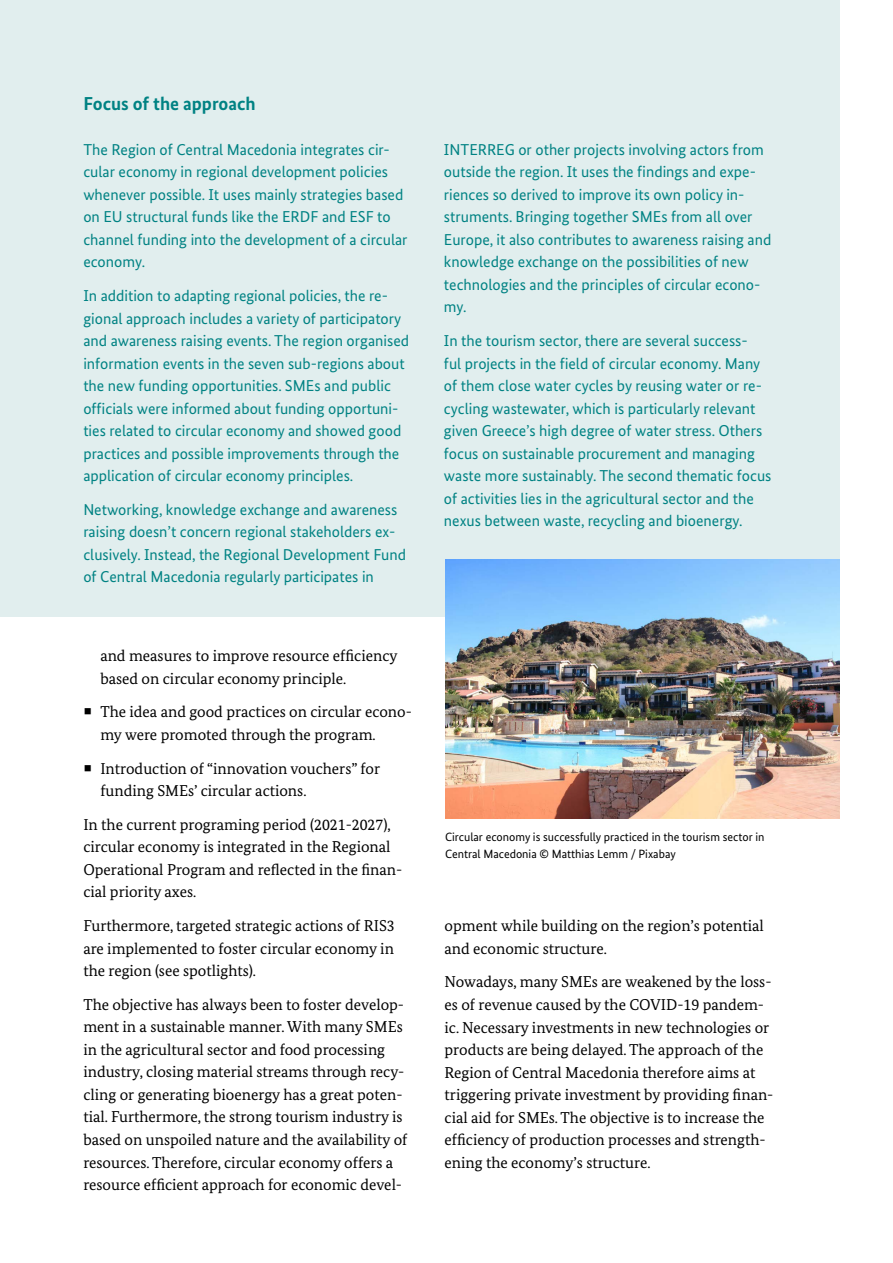
<style>
.page{position:relative;width:893px;height:1263px;background:#fff}
.page>*{position:absolute;margin:0;border:0;box-sizing:border-box;transform-origin:0 0}
.H2-Subhead_Kasten{font:700 18.75px "Bundes Sans";color:#008283}
.P-Copy_Kasten{font:15.75px/22.5px "Bundes Sans";color:#008283}
.P-Copy{font:15.75px/22.5px "Bundes Serif";color:#000}
.t1{font:12px/17.2px "Bundes Sans";color:#000}
</style>
<div class="page">
<div style="left:0;top:0;width:840px;height:616px;background:#e1eeee"></div>
<img style="left:445px;top:560px;width:395px;height:259px">
<h2 class="H2-Subhead_Kasten" style="left:83px;top:92px;width:174px">Focus of the approach</h2>
<p class="P-Copy_Kasten" style="left:83px;top:138px;width:326px">The Region of Central Macedonia integrates cir&shy;cular economy in regional development policies whenever possible. It uses mainly strategies based on EU structural funds like the ERDF and ESF to channel funding into the development of a circular economy.</p>
<p class="P-Copy_Kasten" style="left:83px;top:284px;width:327px">In addition to adapting regional policies, the re&shy;gional approach includes a variety of participatory and awareness raising events. The region organised information events in the seven sub-regions about the new funding opportunities. SMEs and public officials were informed about funding opportuni&shy;ties related to circular economy and showed good practices and possible improvements through the application of circular economy principles.</p>
<p class="P-Copy_Kasten" style="left:83px;top:498px;width:324px">Networking, knowledge exchange and awareness raising doesn’t concern regional stakeholders ex&shy;clusively. Instead, the Regional Development Fund of Central Macedonia regularly participates in</p>
<p class="P-Copy" style="left:100px;top:644px;width:299px">and measures to improve resource efficiency based on circular economy principle.</p>
<p class="P-Copy" style="left:100px;top:700px;width:313px">The idea and good practices on circular econo&shy;my were promoted through the program.</p>
<p class="P-Copy" style="left:100px;top:757px;width:281px">Introduction of “innovation vouchers” for funding SMEs’ circular actions.</p>
<p class="P-Copy" style="left:83px;top:813px;width:320px">In the current programing period (2021-2027), circular economy is integrated in the Regional Operational Program and reflected in the finan&shy;cial priority axes.</p>
<p class="P-Copy" style="left:83px;top:914px;width:313px;text-align:justify">Furthermore, targeted strategic actions of RIS3 are implemented to foster circular economy in the region (see spotlights).</p>
<p class="P-Copy" style="left:83px;top:993px;width:326px">The objective has always been to foster develop&shy;ment in a sustainable manner. With many SMEs in the agricultural sector and food processing industry, closing material streams through recy&shy;cling or generating bioenergy has a great poten&shy;tial. Furthermore, the strong tourism industry is based on unspoiled nature and the availability of resources. Therefore, circular economy offers a resource efficient approach for economic devel-</p>
<p class="P-Copy_Kasten" style="left:444px;top:138px;width:329px">INTERREG or other projects involving actors from outside the region. It uses the findings and expe&shy;riences so derived to improve its own policy in&shy;struments. Bringing together SMEs from all over Europe, it also contributes to awareness raising and knowledge exchange on the possibilities of new technologies and the principles of circular econo&shy;my.</p>
<p class="P-Copy_Kasten" style="left:444px;top:329px;width:329px">In the tourism sector, there are several success-<br>ful projects in the field of circular economy. Many of them close water cycles by reusing water or re&shy;cycling wastewater, which is particularly relevant given Greece’s high degree of water stress. Others focus on sustainable procurement and managing waste more sustainably. The second thematic focus of activities lies in the agricultural sector and the nexus between waste, recycling and bioenergy.</p>
<p class="t1" style="left:445px;top:828px;width:321px">Circular economy is successfully practiced in the tourism sector in<br>Central Macedonia © Matthias Lemm / Pixabay</p>
<p class="P-Copy" style="left:445px;top:914px;width:321px">opment while building on the region’s potential and economic structure.</p>
<p class="P-Copy" style="left:445px;top:971px;width:330px">Nowadays, many SMEs are weakened by the loss&shy;es of revenue caused by the COVID-19 pandem&shy;ic. Necessary investments in new technologies or products are being delayed. The approach of the Region of Central Macedonia therefore aims at triggering private investment by providing finan&shy;cial aid for SMEs. The objective is to increase the efficiency of production processes and strength&shy;ening the economy’s structure.</p>
</div>
